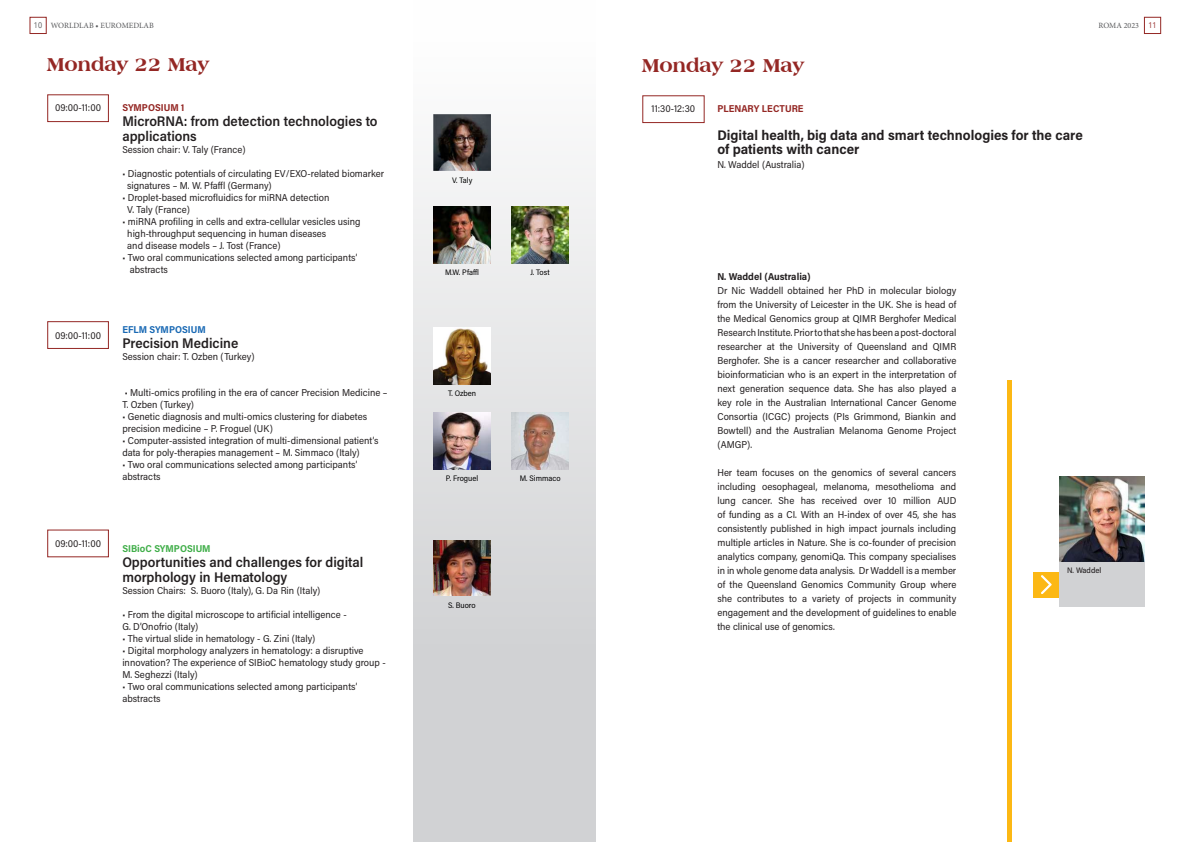
<style>
.page{position:relative;width:1191px;height:842px;background:#fff}
.page>*{position:absolute;margin:0;border:0;box-sizing:border-box;transform-origin:0 0}
.t1{font:800 20px "Americana BT";color:#942724}
.t2{font:600 14px/15px "Acumin Pro Semi Cond";color:#231f20}
.t3{font:700 14px/14px "Acumin Pro Semi Cond";color:#231f20}
.t4{font:10px/14px "Acumin Pro Semi Cond";color:#231f20}
.t5{font:700 10px "Acumin Pro Semi Cond";color:#942724}
.t6{font:700 10px "Acumin Pro Semi Cond";color:#231f20}
.t7{font:700 10px "Acumin Pro Semi Cond";color:#40ae49}
.t8{font:700 10px "Acumin Pro Semi Cond";color:#1969b4}
.t9{font:8px "Acumin Pro Semi Cond";color:#000}
.t10{font:8px "Minion Pro";color:#57585a}
.t11{font:500 8px "Acumin Pro Semi Cond";color:#231f20}
.s1{font-family:"Open Sans"}
.s2{font-family:"Open Sans";color:#942724}
</style>
<div class="page">
<div style="left:29px;top:17px;width:18px;height:17px;border:1px solid #942724"></div>
<div style="left:1144px;top:17px;width:17px;height:17px;border:1px solid #942724"></div>
<div style="left:413px;top:0;width:183px;height:842px;background:linear-gradient(to bottom,#fefefe,#c9cacc)"></div>
<div style="left:47px;top:94px;width:62px;height:28px;border:1px solid #942724"></div>
<div style="left:47px;top:321px;width:62px;height:28px;border:1px solid #942724"></div>
<div style="left:47px;top:529px;width:62px;height:28px;border:1px solid #942724"></div>
<img style="left:433px;top:114px;width:57px;height:57px">
<img style="left:433px;top:206px;width:57px;height:57px">
<img style="left:434px;top:328px;width:56px;height:56px">
<img style="left:433px;top:413px;width:57px;height:56px">
<img style="left:511px;top:206px;width:57px;height:57px">
<div style="left:642px;top:95px;width:62px;height:28px;border:1px solid #942724"></div>
<div style="left:1059px;top:561px;width:85px;height:46px;background:#d1d2d4"></div>
<img style="left:1059px;top:476px;width:85px;height:85px">
<div style="left:1033px;top:572px;width:26px;height:25px;background:#fcb814"></div>
<svg style="left:1041px;top:575px;width:10px;height:19px"></svg>
<div style="left:1007px;top:380px;width:5px;height:462px;background:#fcb814"></div>
<img style="left:511px;top:413px;width:57px;height:56px">
<img style="left:433px;top:540px;width:57px;height:55px">
<p class="t10" style="left:34px;top:20px;width:121px"><span class="s1">10</span> WORLDLAB • EUROMEDLAB</p>
<p class="t10" style="left:1098px;top:20px;width:60px">ROMA 2023 <span class="s2">11</span></p>
<h1 class="t1" style="left:47px;top:52px;width:164px">Monday 22 May</h1>
<p class="t4" style="left:55px;top:100px;width:48px">09:00-11:00</p>
<p class="t5" style="left:122px;top:101px;width:63px">SYMPOSIUM 1</p>
<h2 class="t2" style="left:122px;top:113px;width:257px">MicroRNA: from detection technologies to applications</h2>
<p class="t4" style="left:122px;top:142px;width:125px">Session chair: V. Taly (France)</p>
<p class="t4" style="left:127px;top:167px;width:258px;line-height:12px;text-indent:-5px">• Diagnostic potentials of circulating EV/EXO-related biomarker signatures – M. W. Pfaffl (Germany)</p>
<p class="t4" style="left:127px;top:191px;width:204px;line-height:12px;text-indent:-5px">• Droplet-based microfluidics for miRNA detection<br>V. Taly (France)</p>
<p class="t4" style="left:127px;top:215px;width:235px;line-height:12px;text-indent:-5px">• miRNA profiling in cells and extra-cellular vesicles using high-throughput sequencing in human diseases<br>and disease models – J. Tost (France)</p>
<p class="t4" style="left:130px;top:251px;width:229px;line-height:12px;text-indent:-7px">• Two oral communications selected among participants’ abstracts</p>
<p class="t4" style="left:55px;top:328px;width:48px">09:00-11:00</p>
<p class="t8" style="left:122px;top:323px;width:85px">EFLM SYMPOSIUM</p>
<h2 class="t2" style="left:122px;top:335px;width:117px">Precision Medicine</h2>
<p class="t4" style="left:122px;top:349px;width:134px">Session chair: T. Ozben (Turkey)</p>
<p class="t4" style="left:122px;top:386px;width:267px;line-height:12px">• Multi-omics profiling in the era of cancer Precision Medicine –<br>T. Ozben (Turkey)</p>
<p class="t4" style="left:122px;top:410px;width:246px;line-height:12px">• Genetic diagnosis and multi-omics clustering for diabetes precision medicine – P. Froguel (UK)</p>
<p class="t4" style="left:122px;top:434px;width:258px;line-height:12px">• Computer-assisted integration of multi-dimensional patient’s data for poly-therapies management – M. Simmaco (Italy)</p>
<p class="t4" style="left:122px;top:458px;width:236px;line-height:12px">• Two oral communications selected among participants’ abstracts</p>
<p class="t4" style="left:55px;top:536px;width:48px">09:00-11:00</p>
<p class="t7" style="left:122px;top:542px;width:90px">SIBioC SYMPOSIUM</p>
<h2 class="t2" style="left:122px;top:554px;width:243px">Opportunities and challenges for digital morphology in Hematology</h2>
<p class="t4" style="left:122px;top:583px;width:199px">Session Chairs: S. Buoro (Italy), G. Da Rin (Italy)</p>
<p class="t4" style="left:122px;top:608px;width:226px;line-height:12px">• From the digital microscope to artificial intelligence -<br>G. D’Onofrio (Italy)</p>
<p class="t4" style="left:122px;top:631px;width:195px">• The virtual slide in hematology - G. Zini (Italy)</p>
<p class="t4" style="left:122px;top:644px;width:265px;line-height:12px">• Digital morphology analyzers in hematology: a disruptive innovation? The experience of SIBioC hematology study group -<br>M. Seghezzi (Italy)</p>
<p class="t4" style="left:122px;top:680px;width:236px;line-height:12px">• Two oral communications selected among participants’ abstracts</p>
<p class="t9" style="left:452px;top:175px;width:22px">V. Taly</p>
<p class="t9" style="left:445px;top:267px;width:35px">M.W. Pfaffl</p>
<p class="t9" style="left:530px;top:267px;width:21px">J. Tost</p>
<p class="t9" style="left:448px;top:388px;width:30px">T. Ozben</p>
<p class="t9" style="left:446px;top:473px;width:34px">P. Froguel</p>
<p class="t9" style="left:520px;top:473px;width:42px">M. Simmaco</p>
<p class="t9" style="left:448px;top:600px;width:29px">S. Buoro</p>
<h1 class="t1" style="left:642px;top:53px;width:164px">Monday 22 May</h1>
<p class="t4" style="left:651px;top:101px;width:45px">11:30-12:30</p>
<p class="t5" style="left:717px;top:102px;width:88px">PLENARY LECTURE</p>
<h2 class="t3" style="left:717px;top:128px;width:367px">Digital health, big data and smart technologies for the care of patients with cancer</h2>
<p class="t4" style="left:717px;top:157px;width:89px">N. Waddel (Australia)</p>
<p class="t6" style="left:717px;top:269px;width:95px">N. Waddel (Australia)</p>
<p class="t4" style="left:717px;top:283px;width:240px;text-align:justify">Dr Nic Waddell obtained her PhD in molecular biology from the University of Leicester in the UK. She is head of the Medical Genomics group at QIMR Berghofer Medical Research Institute. Prior to that she has been a post-doctoral researcher at the University of Queensland and QIMR Berghofer. She is a cancer researcher and collaborative bioinformatician who is an expert in the interpretation of next generation sequence data. She has also played a key role in the Australian International Cancer Genome Consortia (ICGC) projects (PIs Grimmond, Biankin and Bowtell) and the Australian Melanoma Genome Project (AMGP).</p>
<p class="t4" style="left:717px;top:465px;width:240px;text-align:justify">Her team focuses on the genomics of several cancers including oesophageal, melanoma, mesothelioma and lung cancer. She has received over 10 million AUD of funding as a CI. With an H-index of over 45, she has consistently published in high impact journals including multiple articles in Nature. She is co-founder of precision analytics company, genomiQa. This company specialises in in whole genome data analysis. Dr Waddell is a member of the Queensland Genomics Community Group where she contributes to a variety of projects in community engagement and the development of guidelines to enable the clinical use of genomics.</p>
<p class="t11" style="left:1067px;top:565px;width:36px">N. Waddel</p>
</div>
